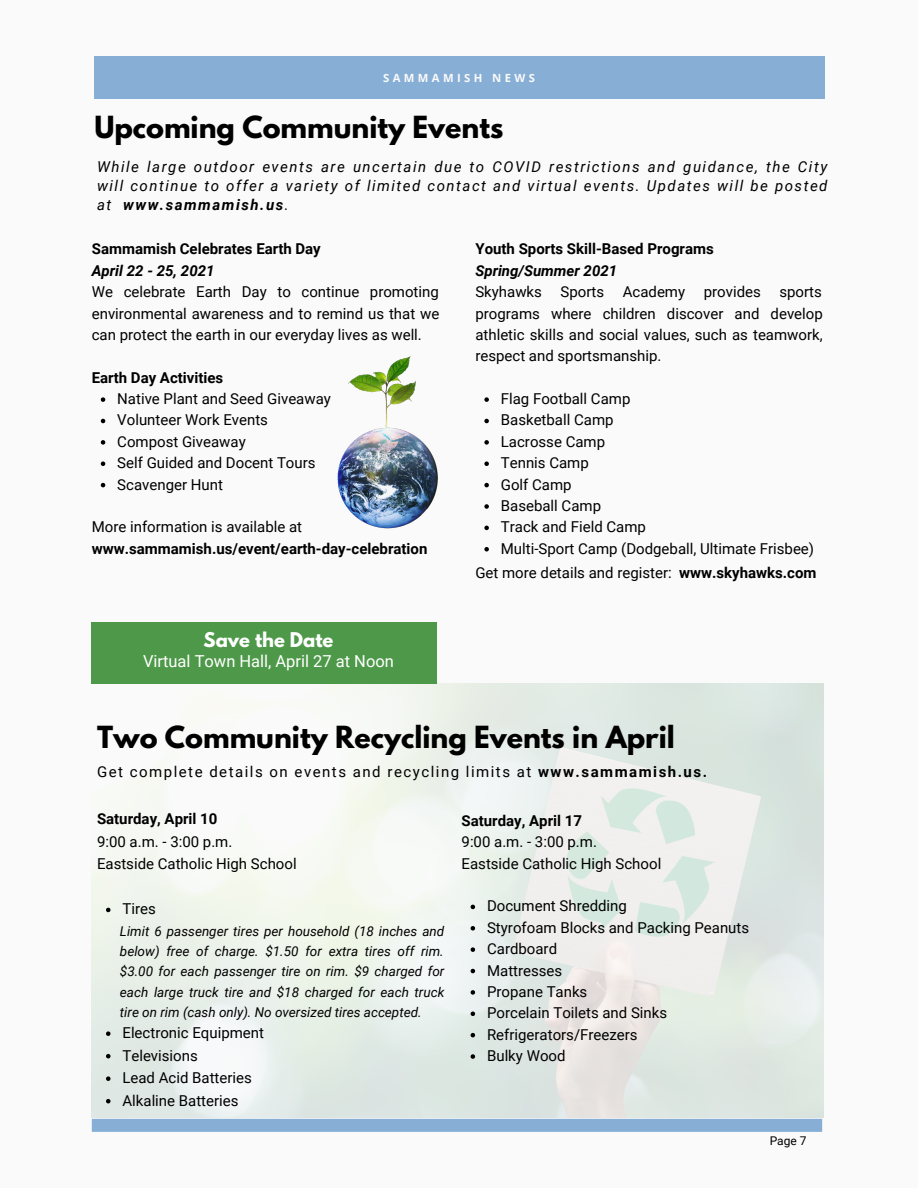
<style>
.page{position:relative;width:918px;height:1188px;background:#fafafa}
.page>*{position:absolute;margin:0;border:0;box-sizing:border-box;transform-origin:0 0}
.t1{font:700 27px "League Spartan";color:#000}
.t2{font:700 18px "League Spartan";color:#fff}
.t3{font:16.5px "Roboto";color:#fff}
.t4{font:15px/21.3px "Roboto";color:#000;text-align:justify}
.t5{font:italic 15px/19.2px "Roboto";letter-spacing:.1em;color:#000;text-align:justify}
.t6{font:700 15px "Roboto";color:#000}
.t7{font:15px "Roboto";letter-spacing:.1em;color:#000}
.t8{font:italic 700 15px "Roboto";color:#000}
.t9{font:italic 13.5px/20.2px "Roboto";color:#000;text-align:justify}
.t10{font:12px "Roboto";color:#000}
.t11{font:700 11.25px "Open Sans";letter-spacing:.3em;color:#fafafa}
.s1{font-weight:700}
</style>
<div class="page">
<div style="left:94px;top:56px;width:730px;height:43px;background:#87aed5"></div>
<svg style="left:92px;top:1119px;width:730px;height:13px"></svg>
<img style="left:92px;top:683px;width:731px;height:435px">
<svg style="left:101px;top:397px;width:4px;height:5px"></svg>
<svg style="left:101px;top:419px;width:4px;height:4px"></svg>
<svg style="left:101px;top:440px;width:4px;height:5px"></svg>
<svg style="left:101px;top:461px;width:4px;height:5px"></svg>
<svg style="left:101px;top:483px;width:4px;height:4px"></svg>
<img style="left:337px;top:356px;width:101px;height:173px">
<svg style="left:484px;top:397px;width:5px;height:5px"></svg>
<svg style="left:484px;top:419px;width:5px;height:4px"></svg>
<svg style="left:484px;top:440px;width:5px;height:5px"></svg>
<svg style="left:484px;top:461px;width:5px;height:5px"></svg>
<svg style="left:484px;top:483px;width:5px;height:4px"></svg>
<svg style="left:484px;top:504px;width:5px;height:5px"></svg>
<svg style="left:484px;top:526px;width:5px;height:4px"></svg>
<svg style="left:484px;top:547px;width:5px;height:4px"></svg>
<svg style="left:106px;top:908px;width:5px;height:4px"></svg>
<svg style="left:106px;top:1031px;width:5px;height:5px"></svg>
<svg style="left:106px;top:1054px;width:5px;height:4px"></svg>
<svg style="left:106px;top:1076px;width:5px;height:5px"></svg>
<svg style="left:106px;top:1099px;width:5px;height:4px"></svg>
<svg style="left:471px;top:905px;width:4px;height:4px"></svg>
<svg style="left:471px;top:926px;width:4px;height:5px"></svg>
<svg style="left:471px;top:947px;width:4px;height:5px"></svg>
<svg style="left:471px;top:969px;width:4px;height:4px"></svg>
<svg style="left:471px;top:990px;width:4px;height:5px"></svg>
<svg style="left:471px;top:1012px;width:4px;height:4px"></svg>
<svg style="left:471px;top:1033px;width:4px;height:4px"></svg>
<svg style="left:471px;top:1054px;width:4px;height:5px"></svg>
<div style="left:92px;top:622px;width:345px;height:62px;background:#4e9949"></div>
<p class="t11" style="left:383px;top:70px;width:153px">SAMMAMISH NEWS</p>
<p class="t1" style="left:94px;top:113px;width:410px">Upcoming Community Events</p>
<p class="t5" style="left:97px;top:157px;width:732px">While large outdoor events are uncertain due to COVID restrictions and guidance, the City will continue to offer a variety of limited contact and virtual events. Updates will be posted at <span class="s1">www.sammamish.us</span>.</p>
<p class="t6" style="left:92px;top:241px;width:231px">Sammamish Celebrates Earth Day</p>
<p class="t8" style="left:92px;top:262px;width:124px">April 22 - 25, 2021</p>
<p class="t4" style="left:92px;top:281px;width:349px">We celebrate Earth Day to continue promoting environmental awareness and to remind us that we can protect the earth in our everyday lives as well.</p>
<p class="t6" style="left:92px;top:369px;width:133px">Earth Day Activities</p>
<p class="t4" style="left:117px;top:388px;width:215px">Native Plant and Seed Giveaway</p>
<p class="t4" style="left:117px;top:410px;width:152px">Volunteer Work Events</p>
<p class="t4" style="left:117px;top:431px;width:130px">Compost Giveaway</p>
<p class="t4" style="left:117px;top:452px;width:200px">Self Guided and Docent Tours</p>
<p class="t4" style="left:117px;top:474px;width:107px">Scavenger Hunt</p>
<p class="t4" style="left:92px;top:517px;width:212px">More information is available at</p>
<p class="t6" style="left:92px;top:540px;width:337px">www.sammamish.us/event/earth-day-celebration</p>
<p class="t2" style="left:204px;top:631px;width:131px">Save the Date</p>
<p class="t3" style="left:143px;top:652px;width:252px">Virtual Town Hall, April 27 at Noon</p>
<p class="t6" style="left:475px;top:241px;width:240px">Youth Sports Skill-Based Programs</p>
<p class="t8" style="left:475px;top:262px;width:143px">Spring/Summer 2021</p>
<p class="t4" style="left:475px;top:281px;width:349px">Skyhawks Sports Academy provides sports programs where children discover and develop athletic skills and social values, such as teamwork, respect and sportsmanship.</p>
<p class="t4" style="left:501px;top:388px;width:131px">Flag Football Camp</p>
<p class="t4" style="left:501px;top:410px;width:114px">Basketball Camp</p>
<p class="t4" style="left:501px;top:431px;width:106px">Lacrosse Camp</p>
<p class="t4" style="left:501px;top:452px;width:89px">Tennis Camp</p>
<p class="t4" style="left:501px;top:474px;width:72px">Golf Camp</p>
<p class="t4" style="left:501px;top:495px;width:102px">Baseball Camp</p>
<p class="t4" style="left:501px;top:517px;width:147px">Track and Field Camp</p>
<p class="t4" style="left:501px;top:538px;width:315px">Multi-Sport Camp (Dodgeball, Ultimate Frisbee)</p>
<p class="t4" style="left:475px;top:563px;width:343px">Get more details and register: <span class="s1">www.skyhawks.com</span></p>
<p class="t1" style="left:97px;top:724px;width:579px">Two Community Recycling Events in April</p>
<p class="t7" style="left:97px;top:763px;width:612px">Get complete details on events and recycling limits at <span class="s1">www.sammamish.us.</span></p>
<p class="t6" style="left:97px;top:811px;width:122px">Saturday, April 10</p>
<p class="t4" style="left:97px;top:831px;width:137px">9:00 a.m. - 3:00 p.m.</p>
<p class="t4" style="left:97px;top:854px;width:201px">Eastside Catholic High School</p>
<p class="t4" style="left:122px;top:899px;width:35px">Tires</p>
<p class="t9" style="left:120px;top:921px;width:326px">Limit 6 passenger tires per household (18 inches and below) free of charge. $1.50 for extra tires off rim. $3.00 for each passenger tire on rim. $9 charged for each large truck tire and $18 charged for each truck tire on rim (cash only). No oversized tires accepted.</p>
<p class="t4" style="left:122px;top:1022px;width:143px">Electronic Equipment</p>
<p class="t4" style="left:122px;top:1045px;width:77px">Televisions</p>
<p class="t4" style="left:122px;top:1067px;width:131px">Lead Acid Batteries</p>
<p class="t4" style="left:122px;top:1090px;width:117px">Alkaline Batteries</p>
<p class="t6" style="left:462px;top:812px;width:122px">Saturday, April 17</p>
<p class="t4" style="left:462px;top:832px;width:137px">9:00 a.m. - 3:00 p.m.</p>
<p class="t4" style="left:462px;top:853px;width:201px">Eastside Catholic High School</p>
<p class="t4" style="left:487px;top:896px;width:141px">Document Shredding</p>
<p class="t4" style="left:487px;top:917px;width:264px">Styrofoam Blocks and Packing Peanuts</p>
<p class="t4" style="left:487px;top:938px;width:72px">Cardboard</p>
<p class="t4" style="left:487px;top:960px;width:77px">Mattresses</p>
<p class="t4" style="left:487px;top:981px;width:102px">Propane Tanks</p>
<p class="t4" style="left:487px;top:1003px;width:182px">Porcelain Toilets and Sinks</p>
<p class="t4" style="left:487px;top:1024px;width:152px">Refrigerators/Freezers</p>
<p class="t4" style="left:487px;top:1045px;width:80px">Bulky Wood</p>
<p class="t10" style="left:770px;top:1133px;width:38px">Page 7</p>
</div>
